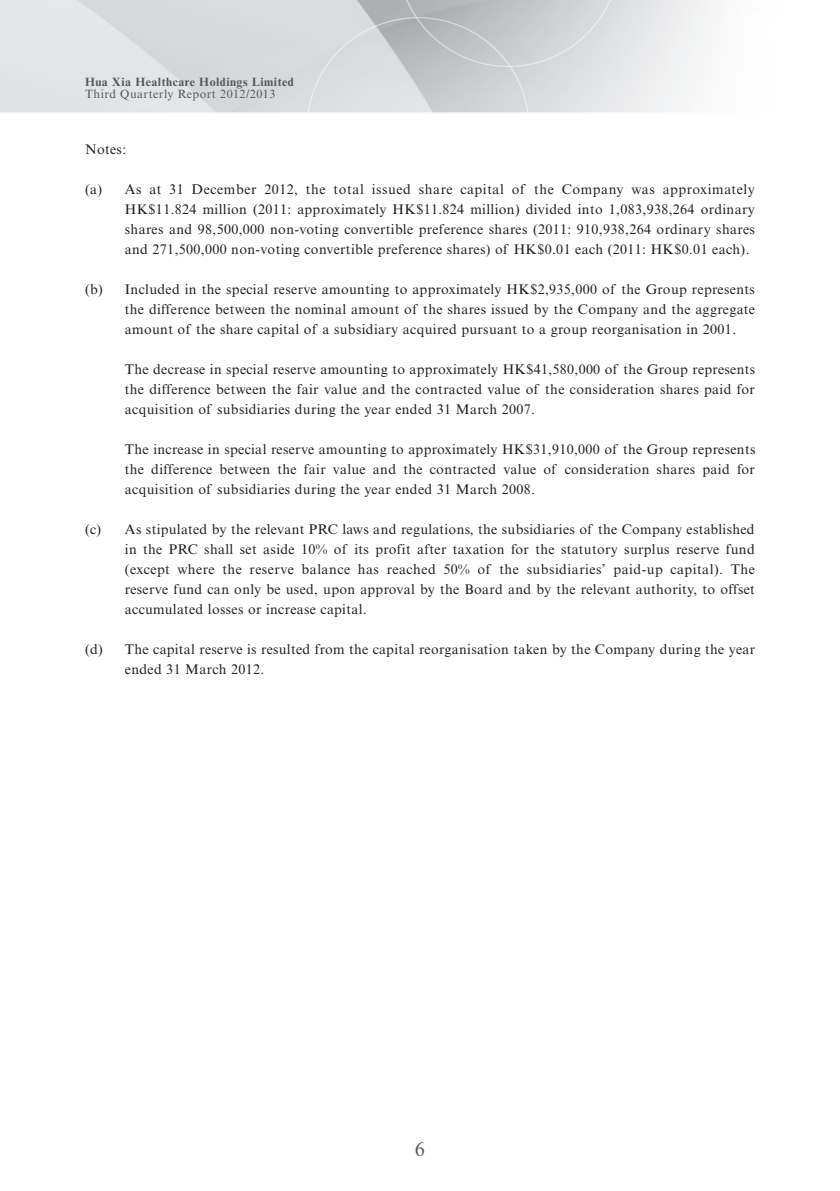
<style>
.page{position:relative;width:840px;height:1191px;background:#fff}
.page>*{position:absolute;margin:0;border:0;box-sizing:border-box;transform-origin:0 0}
.t1{font:20px "Times New Roman MT Std";color:#57585a}
.Notes{font:14px/20px "Times New Roman MT Std";letter-spacing:.025em;color:#231f20;text-align:justify}
.t2{font:700 12px "Times New Roman MT Std";letter-spacing:.04em;color:#57585a}
.t3{font:12px "Times New Roman MT Std";letter-spacing:.04em;color:#57585a}
</style>
<div class="page">
<svg style="left:304px;top:15px;width:227px;height:99px;background:#d7d8da"></svg>
<svg style="left:394px;top:0;width:227px;height:69px;background:#c8c9cb"></svg>
<p class="t2" style="left:85px;top:74px;width:210px">Hua Xia Healthcare Holdings Limited</p>
<p class="t3" style="left:85px;top:87px;width:192px">Third Quarterly Report 2012/2013</p>
<p class="Notes" style="left:85px;top:140px;width:42px">Notes:</p>
<p class="Notes" style="left:125px;top:180px;width:631px;text-indent:-40px">(a) As at 31 December 2012, the total issued share capital of the Company was approximately HK$11.824 million (2011: approximately HK$11.824 million) divided into 1,083,938,264 ordinary shares and 98,500,000 non-voting convertible preference shares (2011: 910,938,264 ordinary shares and 271,500,000 non-voting convertible preference shares) of HK$0.01 each (2011: HK$0.01 each).</p>
<p class="Notes" style="left:125px;top:280px;width:631px;text-indent:-40px">(b) Included in the special reserve amounting to approximately HK$2,935,000 of the Group represents the difference between the nominal amount of the shares issued by the Company and the aggregate amount of the share capital of a subsidiary acquired pursuant to a group reorganisation in 2001.</p>
<p class="Notes" style="left:125px;top:360px;width:631px">The decrease in special reserve amounting to approximately HK$41,580,000 of the Group represents the difference between the fair value and the contracted value of the consideration shares paid for acquisition of subsidiaries during the year ended 31 March 2007.</p>
<p class="Notes" style="left:125px;top:440px;width:631px">The increase in special reserve amounting to approximately HK$31,910,000 of the Group represents the difference between the fair value and the contracted value of consideration shares paid for acquisition of subsidiaries during the year ended 31 March 2008.</p>
<p class="Notes" style="left:125px;top:520px;width:631px;text-indent:-40px">(c) As stipulated by the relevant PRC laws and regulations, the subsidiaries of the Company established in the PRC shall set aside 10% of its profit after taxation for the statutory surplus reserve fund (except where the reserve balance has reached 50% of the subsidiaries’ paid-up capital). The reserve fund can only be used, upon approval by the Board and by the relevant authority, to offset accumulated losses or increase capital.</p>
<p class="Notes" style="left:125px;top:640px;width:631px;text-indent:-40px">(d) The capital reserve is resulted from the capital reorganisation taken by the Company during the year ended 31 March 2012.</p>
<h1 class="t1" style="left:415px;top:1138px;width:11px">6</h1>
</div>
